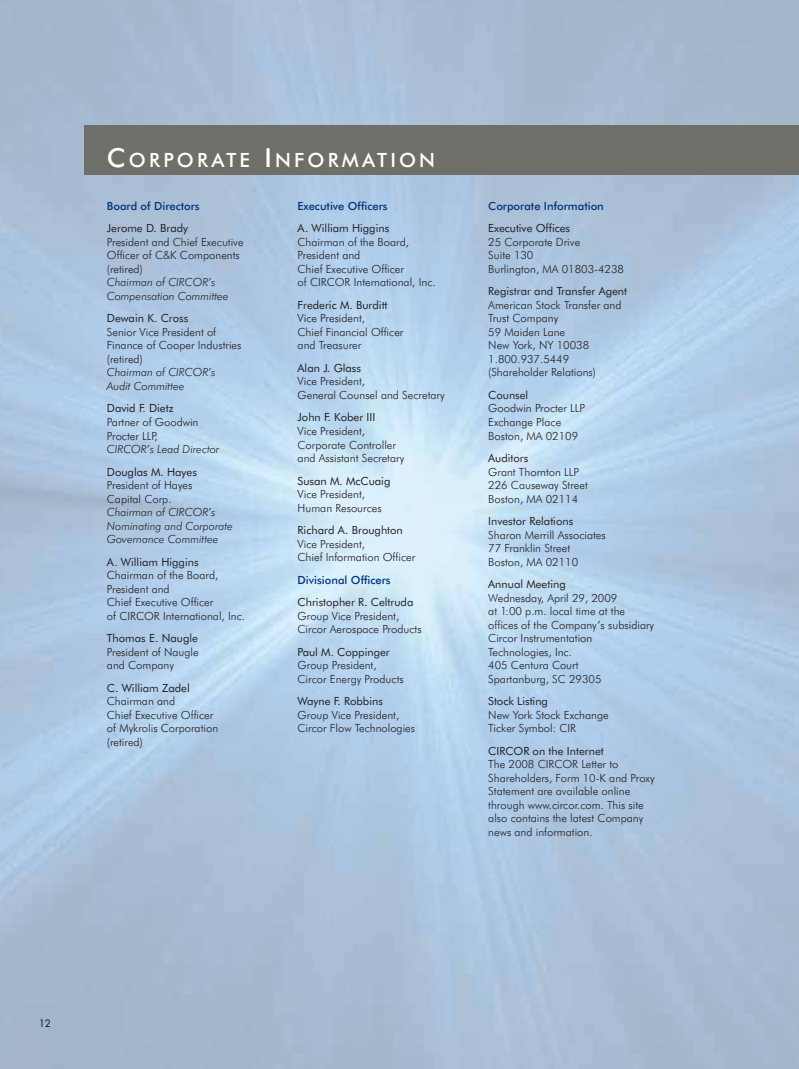
<style>
.page{position:relative;width:799px;height:1069px;background:#fff}
.page>*{position:absolute;margin:0;border:0;box-sizing:border-box;transform-origin:0 0}
.t1{font:500 19.75px "Futura BT";letter-spacing:.16em;color:#fff}
.t2{font:300 11.25px/13.5px "Futura BT";color:#231f20}
.t3{font:11.25px "Futura BT";color:#231f20}
.t4{font:italic 300 11.25px/13.5px "Futura BT";color:#231f20}
.t5{font:500 11.25px "Futura BT";color:#00367b}
.t6{font:10px "Futura";color:#231f20}
.s1{font-size:26.25px}
</style>
<div class="page">
<img style="left:0;top:0;width:799px;height:1069px">
<div style="left:84px;top:125px;width:715px;height:49px;background:#6d6f68"></div>
<h1 class="t1" style="left:107px;top:151px;width:330px"><span class="s1">C</span>ORPORATE <span class="s1">I</span>NFORMATION</h1>
<p class="t5" style="left:107px;top:200px;width:94px">Board of Directors</p>
<p class="t3" style="left:107px;top:223px;width:83px">Jerome D. Brady</p>
<p class="t2" style="left:107px;top:236px;width:138px">President and Chief Executive<br>Officer of C&amp;K Components (retired)</p>
<p class="t4" style="left:107px;top:276px;width:123px">Chairman of CIRCOR’s<br>Compensation Committee</p>
<p class="t3" style="left:107px;top:313px;width:83px">Dewain K. Cross</p>
<p class="t2" style="left:107px;top:326px;width:136px">Senior Vice President of<br>Finance of Cooper Industries (retired)</p>
<p class="t4" style="left:107px;top:366px;width:110px">Chairman of CIRCOR’s<br>Audit Committee</p>
<p class="t3" style="left:107px;top:403px;width:68px">David F. Dietz</p>
<p class="t2" style="left:107px;top:416px;width:93px">Partner of Goodwin<br>Procter LLP,</p>
<p class="t4" style="left:107px;top:443px;width:114px">CIRCOR’s Lead Director</p>
<p class="t3" style="left:107px;top:466px;width:91px">Douglas M. Hayes</p>
<p class="t2" style="left:107px;top:479px;width:87px">President of Hayes<br>Capital Corp.</p>
<p class="t4" style="left:107px;top:506px;width:128px">Chairman of CIRCOR’s<br>Nominating and Corporate<br>Governance Committee</p>
<p class="t3" style="left:107px;top:556px;width:93px">A. William Higgins</p>
<p class="t2" style="left:107px;top:569px;width:140px">Chairman of the Board,<br>President and<br>Chief Executive Officer<br>of CIRCOR International, Inc.</p>
<p class="t3" style="left:107px;top:632px;width:93px">Thomas E. Naugle</p>
<p class="t2" style="left:107px;top:645px;width:93px">President of Naugle and Company</p>
<p class="t3" style="left:107px;top:682px;width:84px">C. William Zadel</p>
<p class="t2" style="left:107px;top:695px;width:113px">Chairman and<br>Chief Executive Officer of Mykrolis Corporation (retired)</p>
<p class="t5" style="left:298px;top:200px;width:92px">Executive Officers</p>
<p class="t3" style="left:298px;top:223px;width:93px">A. William Higgins</p>
<p class="t2" style="left:298px;top:236px;width:140px">Chairman of the Board,<br>President and<br>Chief Executive Officer<br>of CIRCOR International, Inc.</p>
<p class="t3" style="left:298px;top:299px;width:91px">Frederic M. Burditt</p>
<p class="t2" style="left:298px;top:312px;width:107px">Vice President,<br>Chief Financial Officer and Treasurer</p>
<p class="t3" style="left:298px;top:362px;width:65px">Alan J. Glass</p>
<p class="t2" style="left:298px;top:375px;width:149px">Vice President,<br>General Counsel and Secretary</p>
<p class="t3" style="left:298px;top:412px;width:79px">John F. Kober III</p>
<p class="t2" style="left:298px;top:425px;width:108px">Vice President,<br>Corporate Controller and Assistant Secretary</p>
<p class="t3" style="left:298px;top:475px;width:94px">Susan M. McCuaig</p>
<p class="t2" style="left:298px;top:488px;width:86px">Vice President,<br>Human Resources</p>
<p class="t3" style="left:298px;top:524px;width:107px">Richard A. Broughton</p>
<p class="t2" style="left:298px;top:537px;width:119px">Vice President,<br>Chief Information Officer</p>
<p class="t5" style="left:298px;top:574px;width:95px">Divisional Officers</p>
<p class="t3" style="left:298px;top:596px;width:117px">Christopher R. Celtruda</p>
<p class="t2" style="left:298px;top:609px;width:126px">Group Vice President,<br>Circor Aerospace Products</p>
<p class="t3" style="left:298px;top:646px;width:94px">Paul M. Coppinger</p>
<p class="t2" style="left:298px;top:659px;width:108px">Group President,<br>Circor Energy Products</p>
<p class="t3" style="left:298px;top:695px;width:87px">Wayne F. Robbins</p>
<p class="t2" style="left:298px;top:708px;width:119px">Group Vice President,<br>Circor Flow Technologies</p>
<p class="t5" style="left:488px;top:200px;width:117px">Corporate Information</p>
<p class="t3" style="left:488px;top:223px;width:83px">Executive Offices</p>
<p class="t2" style="left:488px;top:236px;width:137px">25 Corporate Drive<br>Suite 130<br>Burlington, MA 01803-4238</p>
<p class="t3" style="left:488px;top:286px;width:140px">Registrar and Transfer Agent</p>
<p class="t2" style="left:488px;top:299px;width:135px">American Stock Transfer and<br>Trust Company<br>59 Maiden Lane<br>New York, NY 10038<br>1.800.937.5449 (Shareholder Relations)</p>
<p class="t3" style="left:488px;top:389px;width:42px">Counsel</p>
<p class="t2" style="left:488px;top:402px;width:98px">Goodwin Procter LLP<br>Exchange Place<br>Boston, MA 02109</p>
<p class="t3" style="left:488px;top:452px;width:42px">Auditors</p>
<p class="t2" style="left:488px;top:465px;width:101px">Grant Thornton LLP<br>226 Causeway Street<br>Boston, MA 02114</p>
<p class="t3" style="left:488px;top:515px;width:86px">Investor Relations</p>
<p class="t2" style="left:488px;top:528px;width:119px">Sharon Merrill Associates<br>77 Franklin Street<br>Boston, MA 02110</p>
<p class="t3" style="left:488px;top:578px;width:79px">Annual Meeting</p>
<p class="t2" style="left:488px;top:591px;width:167px">Wednesday, April 29, 2009<br>at 1:00 p.m. local time at the offices of the Company’s subsidiary<br>Circor Instrumentation<br>Technologies, Inc.<br>405 Centura Court<br>Spartanburg, SC 29305</p>
<p class="t3" style="left:488px;top:695px;width:61px">Stock Listing</p>
<p class="t2" style="left:488px;top:708px;width:122px">New York Stock Exchange<br>Ticker Symbol: CIR</p>
<p class="t3" style="left:488px;top:745px;width:117px">CIRCOR on the Internet</p>
<p class="t2" style="left:488px;top:758px;width:168px">The 2008 CIRCOR Letter to<br>Shareholders, Form 10-K and Proxy<br>Statement are available online through www.circor.com. This site also contains the latest Company news and information.</p>
<p class="t6" style="left:39px;top:1018px;width:13px">12</p>
</div>
